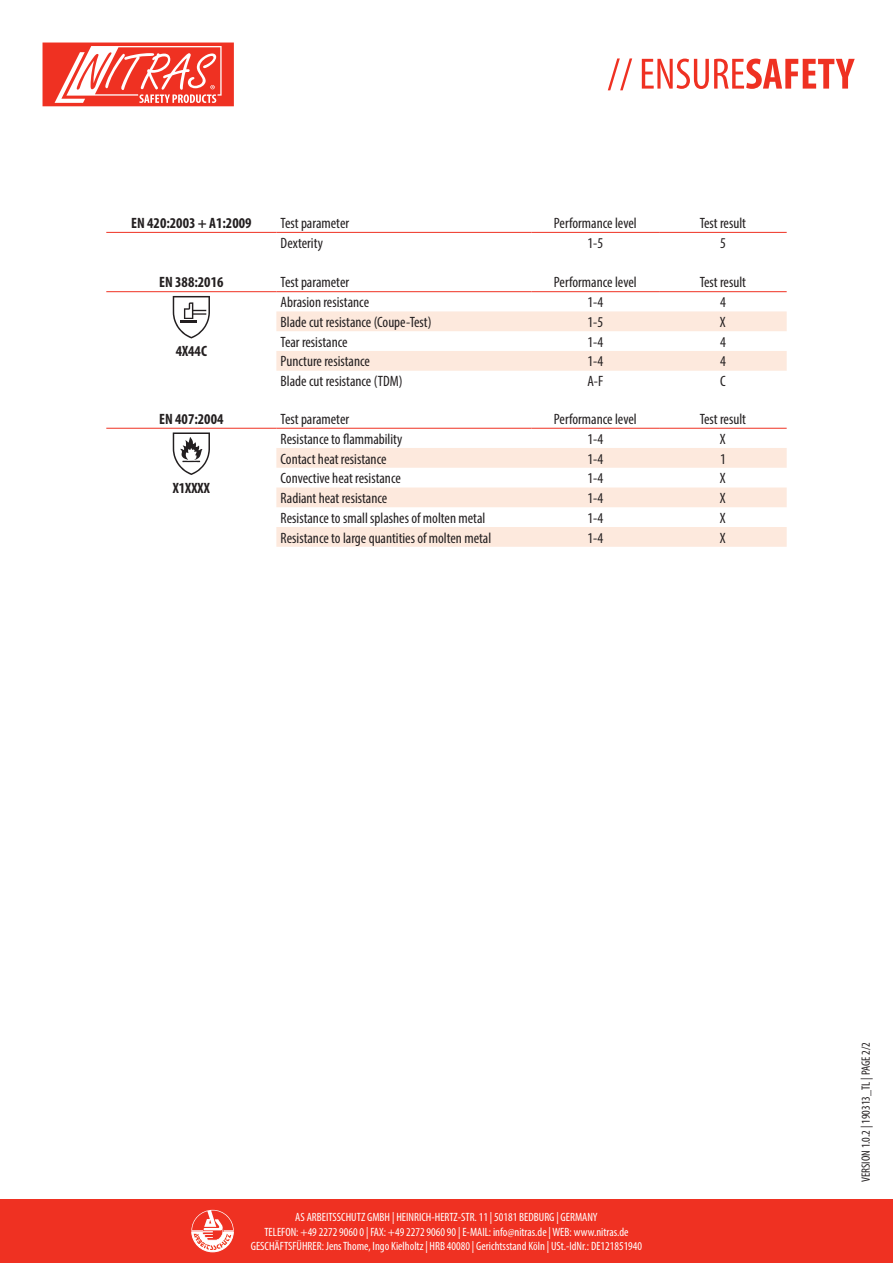
<style>
.page{position:relative;width:893px;height:1263px;background:#fff}
.page>*{position:absolute;margin:0;border:0;box-sizing:border-box;transform-origin:0 0}
.t1{font:condensed 15px "Myriad Pro";color:#231f20}
.t2{font:700 condensed 15px "Myriad Pro";color:#231f20}
.t3{font:condensed 12px/14.4px "Myriad Pro";color:#fff;text-align:center}
.t4{font:condensed 12px "Myriad Pro";color:#231f20}
</style>
<div class="page">
<div style="left:0;top:1199px;width:893px;height:64px;background:#ef3122"></div>
<svg style="left:608px;top:58px;width:247px;height:32px"></svg>
<svg style="left:191px;top:1210px;width:43px;height:42px"></svg>
<svg style="left:43px;top:43px;width:191px;height:63px"></svg>
<hr style="left:106px;top:232px;width:170px;height:1px;background:#ef3122">
<hr style="left:276px;top:232px;width:255px;height:1px;background:#ef3122">
<hr style="left:531px;top:232px;width:128px;height:1px;background:#ef3122">
<hr style="left:659px;top:232px;width:128px;height:1px;background:#ef3122">
<svg style="left:276px;top:311px;width:511px;height:60px"></svg>
<hr style="left:106px;top:291px;width:170px;height:1px;background:#ef3122">
<hr style="left:276px;top:291px;width:255px;height:1px;background:#ef3122">
<hr style="left:531px;top:291px;width:128px;height:1px;background:#ef3122">
<hr style="left:659px;top:291px;width:128px;height:1px;background:#ef3122">
<svg style="left:173px;top:296px;width:37px;height:42px"></svg>
<svg style="left:276px;top:448px;width:511px;height:99px;fill:#fde9dd"></svg>
<hr style="left:106px;top:428px;width:170px;height:1px;background:#ef3122">
<hr style="left:276px;top:428px;width:255px;height:1px;background:#ef3122">
<hr style="left:531px;top:428px;width:128px;height:1px;background:#ef3122">
<hr style="left:659px;top:428px;width:128px;height:1px;background:#ef3122">
<svg style="left:173px;top:432px;width:37px;height:43px"></svg>
<p class="t2" style="left:131px;top:214px;width:122px">EN 420:2003 + A1:2009</p>
<p class="t1" style="left:281px;top:214px;width:70px">Test parameter</p>
<p class="t1" style="left:554px;top:214px;width:84px">Performance level</p>
<p class="t1" style="left:700px;top:214px;width:48px">Test result</p>
<p class="t1" style="left:281px;top:234px;width:44px">Dexterity</p>
<p class="t1" style="left:587px;top:234px;width:17px">1-5</p>
<p class="t1" style="left:720px;top:234px;width:7px">5</p>
<p class="t2" style="left:159px;top:273px;width:66px">EN 388:2016</p>
<p class="t1" style="left:281px;top:273px;width:70px">Test parameter</p>
<p class="t1" style="left:554px;top:273px;width:84px">Performance level</p>
<p class="t1" style="left:700px;top:273px;width:48px">Test result</p>
<p class="t2" style="left:176px;top:342px;width:33px">4X44C</p>
<p class="t1" style="left:281px;top:293px;width:90px">Abrasion resistance</p>
<p class="t1" style="left:587px;top:293px;width:17px">1-4</p>
<p class="t1" style="left:720px;top:293px;width:7px">4</p>
<p class="t1" style="left:281px;top:313px;width:152px">Blade cut resistance (Coupe-Test)</p>
<p class="t1" style="left:587px;top:313px;width:17px">1-5</p>
<p class="t1" style="left:720px;top:313px;width:7px">X</p>
<p class="t1" style="left:281px;top:333px;width:69px">Tear resistance</p>
<p class="t1" style="left:587px;top:333px;width:17px">1-4</p>
<p class="t1" style="left:720px;top:333px;width:7px">4</p>
<p class="t1" style="left:281px;top:352px;width:91px">Puncture resistance</p>
<p class="t1" style="left:587px;top:352px;width:17px">1-4</p>
<p class="t1" style="left:720px;top:352px;width:7px">4</p>
<p class="t1" style="left:281px;top:372px;width:123px">Blade cut resistance (TDM)</p>
<p class="t1" style="left:587px;top:372px;width:17px">A-F</p>
<p class="t1" style="left:720px;top:372px;width:7px">C</p>
<p class="t2" style="left:159px;top:410px;width:66px">EN 407:2004</p>
<p class="t1" style="left:281px;top:410px;width:70px">Test parameter</p>
<p class="t1" style="left:554px;top:410px;width:84px">Performance level</p>
<p class="t1" style="left:700px;top:410px;width:48px">Test result</p>
<p class="t2" style="left:173px;top:479px;width:39px">X1XXXX</p>
<p class="t1" style="left:281px;top:430px;width:123px">Resistance to flammability</p>
<p class="t1" style="left:587px;top:430px;width:17px">1-4</p>
<p class="t1" style="left:720px;top:430px;width:7px">X</p>
<p class="t1" style="left:281px;top:449px;width:107px">Contact heat resistance</p>
<p class="t1" style="left:587px;top:449px;width:17px">1-4</p>
<p class="t1" style="left:720px;top:449px;width:7px">1</p>
<p class="t1" style="left:281px;top:469px;width:122px">Convective heat resistance</p>
<p class="t1" style="left:587px;top:469px;width:17px">1-4</p>
<p class="t1" style="left:720px;top:469px;width:7px">X</p>
<p class="t1" style="left:281px;top:489px;width:108px">Radiant heat resistance</p>
<p class="t1" style="left:587px;top:489px;width:17px">1-4</p>
<p class="t1" style="left:720px;top:489px;width:7px">X</p>
<p class="t1" style="left:281px;top:509px;width:206px">Resistance to small splashes of molten metal</p>
<p class="t1" style="left:587px;top:509px;width:17px">1-4</p>
<p class="t1" style="left:720px;top:509px;width:7px">X</p>
<p class="t1" style="left:281px;top:528px;width:212px">Resistance to large quantities of molten metal</p>
<p class="t1" style="left:587px;top:528px;width:17px">1-4</p>
<p class="t1" style="left:720px;top:528px;width:7px">X</p>
<p class="t3" style="left:251px;top:1210px;width:393px">AS ARBEITSSCHUTZ GMBH | HEINRICH-HERTZ-STR. 11 | 50181 BEDBURG | GERMANY<br>TELEFON: +49 2272 9060 0 | FAX: +49 2272 9060 90 | E-MAIL: info@nitras.de | WEB: www.nitras.de<br>GESCHÄFTSFÜHRER: Jens Thome, Ingo Kielholtz | HRB 40080 | Gerichtsstand Köln | USt.-IdNr.: DE121851940</p>
<p class="t4" style="left:859px;top:1182px;width:141px;rotate:-90deg">VERSION 1.0.2 | 190313_TL | PAGE 2/2</p>
</div>
